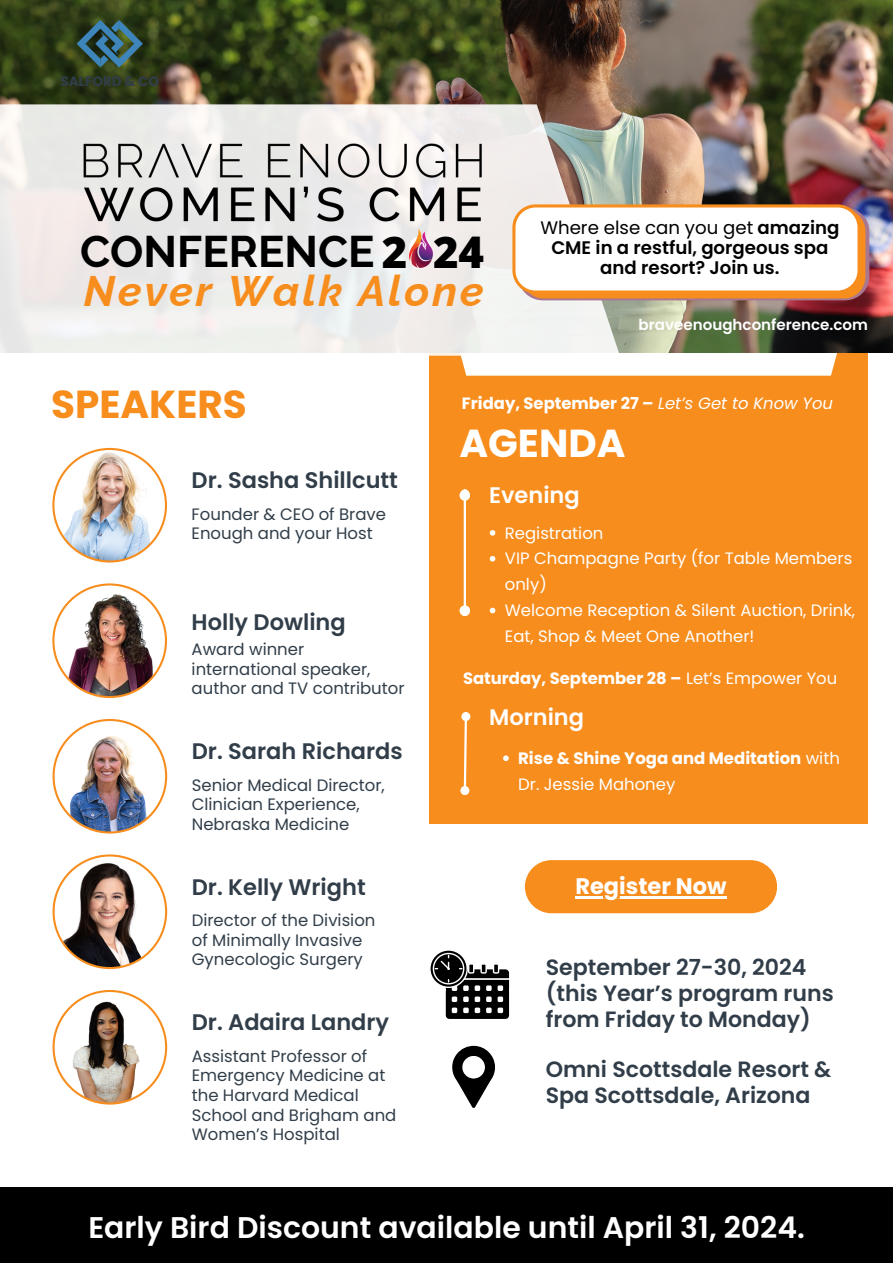
<style>
.page{position:relative;width:893px;height:1263px;background:#fff}
.page>*{position:absolute;margin:0;border:0;box-sizing:border-box;transform-origin:0 0}
.t1{font:700 44.03px "Raleway";color:#000}
.t2{font:italic 700 42.75px "Raleway";letter-spacing:.065em;color:#f78d1d}
.t3{font:700 39px "Poppins";color:#f78d1d}
.t4{font:700 39px "Poppins";color:#fff}
.t5{font:600 29.85px "Poppins";color:#fff}
.t6{font:600 22.5px "Poppins";color:#313e49}
.t7{font:600 22.5px "Poppins";color:#fff}
.t8{font:700 22.5px "Poppins";color:#fff}
.t9{font:600 22.12px/26px "Poppins";color:#313e49}
.t10{font:600 18.15px/19.6px "Poppins";color:#000;text-align:center}
.t11{font:16.5px/19.6px "Poppins";color:#313e49}
.t12{font:16.5px/25.9px "Poppins";color:#fff}
.t13{font:700 16.5px/25.9px "Poppins";color:#fff}
.t14{font:700 16.35px "Poppins";color:#fff}
.t15{font:600 15.08px "Poppins";color:#fff}
.t16{font:700 13.5px "Poppins";color:#313e49}
.s1{font-family:"Open Sans";font-weight:800;font-size:43.65px}
.s2{font-family:"Open Sans";font-weight:800;font-size:43.65px;color:#fff}
.s3{font-weight:400}
.s4{font-weight:400;font-style:italic}
</style>
<div class="page">
<div style="left:429px;top:353px;width:439px;height:471px;background:#f78d1d"></div>
<div style="left:461px;top:353px;width:376px;height:23px;background:#fff"></div>
<img style="left:0;top:0;width:893px;height:353px">
<svg style="left:0;top:104px;width:619px;height:252px;fill:#eeecea"></svg>
<div style="left:0;top:1187px;width:893px;height:76px;background:#000"></div>
<div style="left:525px;top:860px;width:252px;height:53px;background:#f78d1d;border-radius:27px"></div>
<hr style="left:575px;top:896px;width:151px;height:2px;background:#fff">
<svg style="left:430px;top:950px;width:80px;height:69px"></svg>
<svg style="left:452px;top:1045px;width:43px;height:63px"></svg>
<svg style="left:77px;top:20px;width:66px;height:48px;background:#335756"></svg>
<hr style="left:464px;top:498px;width:2px;height:109px;background:#fff">
<div style="left:460px;top:489px;width:9px;height:9px;border:2px solid #fff;border-radius:50%"></div>
<div style="left:459px;top:490px;width:11px;height:11px;background:#fff;border-radius:50%"></div>
<div style="left:459px;top:605px;width:11px;height:11px;background:#fff;border-radius:50%"></div>
<img style="left:52px;top:448px;width:115px;height:114px">
<img style="left:52px;top:583px;width:115px;height:115px">
<img style="left:53px;top:719px;width:114px;height:114px">
<img style="left:67px;top:133px;width:439px;height:95px">
<img style="left:409px;top:229px;width:28px;height:38px">
<svg style="left:53px;top:854px;width:114px;height:115px"></svg>
<svg style="left:53px;top:990px;width:114px;height:114px"></svg>
<svg style="left:463px;top:721px;width:5px;height:66px"></svg>
<div style="left:461px;top:787px;width:7px;height:7px;background:#fff;border-radius:50%"></div>
<div style="left:460px;top:786px;width:9px;height:9px;border:2px solid #fff;border-radius:50%"></div>
<div style="left:462px;top:713px;width:7px;height:7px;background:#fff;border-radius:50%"></div>
<div style="left:461px;top:712px;width:9px;height:9px;border:2px solid #fff;border-radius:50%"></div>
<div style="left:520px;top:209px;width:347px;height:90px;background:#f78d1d;border-radius:23px"></div>
<div style="left:519px;top:207px;width:349px;height:94px;border:3px solid #a97790;border-radius:23px"></div>
<svg style="left:512px;top:204px;width:348px;height:90px;background:#fdf3e9"></svg>
<svg style="left:490px;top:530px;width:5px;height:6px"></svg>
<svg style="left:490px;top:556px;width:5px;height:5px"></svg>
<svg style="left:490px;top:608px;width:5px;height:5px"></svg>
<svg style="left:503px;top:755px;width:6px;height:6px"></svg>
<p class="t16" style="left:60px;top:71px;width:100px">SALFORD &amp; CO</p>
<p class="t1" style="left:80px;top:225px;width:405px">CONFERENCE <span class="s1">2</span><span class="s2">0</span><span class="s1">24</span></p>
<h5 class="t2" style="left:84px;top:266px;width:401px">Never Walk Alone</h5>
<p class="t10" style="left:540px;top:218px;width:300px"><span class="s3">Where else can you get</span> amazing<br>CME in a restful, gorgeous spa and resort? Join us.</p>
<p class="t15" style="left:638px;top:314px;width:231px">braveenoughconference.com</p>
<p class="t3" style="left:51px;top:377px;width:197px">SPEAKERS</p>
<p class="t14" style="left:462px;top:392px;width:372px">Friday, September 27 – <span class="s4">Let’s Get to Know You</span></p>
<h3 class="t6" style="left:192px;top:464px;width:208px">Dr. Sasha Shillcutt</h3>
<p class="t11" style="left:192px;top:504px;width:196px">Founder &amp; CEO of Brave<br>Enough and your Host</p>
<h6 class="t6" style="left:192px;top:606px;width:156px">Holly Dowling</h6>
<p class="t11" style="left:192px;top:639px;width:214px">Award winner international speaker, author and TV contributor</p>
<p class="t6" style="left:192px;top:735px;width:212px">Dr. Sarah Richards</p>
<h6 class="t11" style="left:192px;top:775px;width:195px">Senior Medical Director,<br>Clinician Experience,<br>Nebraska Medicine</h6>
<h6 class="t6" style="left:192px;top:871px;width:175px">Dr. Kelly Wright</h6>
<p class="t11" style="left:192px;top:910px;width:185px">Director of the Division of Minimally Invasive<br>Gynecologic Surgery</p>
<p class="t6" style="left:192px;top:1006px;width:199px">Dr. Adaira Landry</p>
<p class="t11" style="left:192px;top:1046px;width:206px">Assistant Professor of<br>Emergency Medicine at the Harvard Medical<br>School and Brigham and<br>Women’s Hospital</p>
<p class="t4" style="left:459px;top:416px;width:167px">AGENDA</p>
<p class="t7" style="left:489px;top:479px;width:92px">Evening</p>
<p class="t12" style="left:505px;top:520px;width:100px">Registration</p>
<p class="t12" style="left:505px;top:546px;width:349px">VIP Champagne Party (for Table Members only)</p>
<h6 class="t12" style="left:505px;top:597px;width:352px">Welcome Reception &amp; Silent Auction, Drink,<br>Eat, Shop &amp; Meet One Another!</h6>
<h6 class="t14" style="left:463px;top:667px;width:376px">Saturday, September 28 – <span class="s3">Let’s Empower You</span></h6>
<p class="t7" style="left:489px;top:701px;width:96px">Morning</p>
<h6 class="t13" style="left:518px;top:745px;width:323px">Rise &amp; Shine Yoga and Meditation <span class="s3">with<br>Dr. Jessie Mahoney</span></h6>
<p class="t8" style="left:575px;top:871px;width:153px">Register Now</p>
<h3 class="t9" style="left:546px;top:954px;width:289px">September 27-30, 2024 (this Year’s program runs from Friday to Monday)</h3>
<h6 class="t9" style="left:546px;top:1056px;width:287px">Omni Scottsdale Resort &amp;<br>Spa Scottsdale, Arizona</h6>
<p class="t5" style="left:88px;top:1206px;width:718px">Early Bird Discount available until April 31, 2024.</p>
</div>
